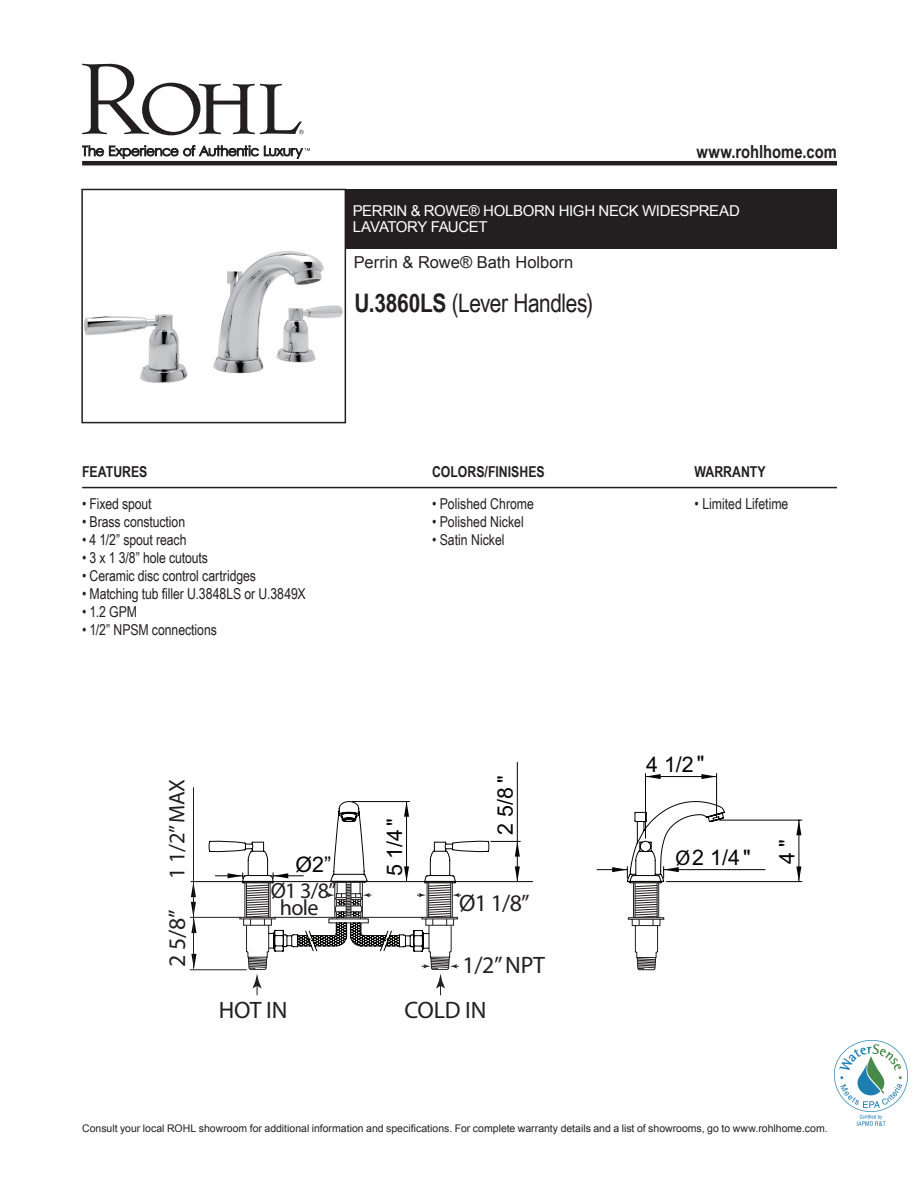
<style>
.page{position:relative;width:918px;height:1188px;background:#fff}
.page>*{position:absolute;margin:0;border:0;box-sizing:border-box;transform-origin:0 0}
.Product_Info_Nest{font:25.5px "Arial Narrow";letter-spacing:-.02em;color:#231f20}
.t1{font:23.85px "Myriad Pro";letter-spacing:-.01em;color:#231f20}
.t2{font:22.5px "Myriad Pro";color:#231f20}
.t3{font:22.2px/17px "Myriad Pro";letter-spacing:-.03em;color:#231f20;text-align:center}
.t4{font:21.45px "Arial";color:#040503}
.t5{font:700 18px "Arial Narrow";color:#231f20}
.t6{font:16.5px "Arial";color:#231f20}
.Product_Info_Nest-2{font:15px "Arial Narrow";letter-spacing:-.005em;color:#231f20}
.Product_Title_Bar{font:15px "Arial";letter-spacing:-.025em;color:#fff}
.t7{font:700 15px "Arial Narrow";color:#231f20}
.Product_Title_Bar-2{font:15px "Arial";letter-spacing:-.045em;color:#fff}
.t8{font:10.5px "Arial";color:#231f20}
.s1{font-weight:700}
.s2{font-family:"Myriad Pro"}
</style>
<div class="page">
<svg style="left:82px;top:64px;width:222px;height:71px"></svg>
<svg style="left:82px;top:145px;width:228px;height:14px"></svg>
<hr style="left:82px;top:161px;width:755px;height:4px;background:#231f20">
<div style="left:346px;top:189px;width:491px;height:59px;background:#231f20"></div>
<img style="left:84px;top:251px;width:259px;height:132px">
<div style="left:81px;top:189px;width:265px;height:234px;border:2px solid #231f20"></div>
<hr style="left:82px;top:487px;width:755px;height:1px;background:#231f20">
<svg style="left:796px;top:866px;width:5px;height:15px"></svg>
<svg style="left:796px;top:821px;width:5px;height:14px"></svg>
<hr style="left:666px;top:881px;width:136px;height:1px;background:#040503">
<hr style="left:720px;top:820px;width:82px;height:1px;background:#040503">
<hr style="left:799px;top:820px;width:1px;height:62px;background:#040503">
<hr style="left:664px;top:869px;width:101px;height:1px;background:#040503">
<hr style="left:517px;top:762px;width:1px;height:120px;background:#040503">
<svg style="left:646px;top:774px;width:15px;height:5px"></svg>
<svg style="left:701px;top:774px;width:15px;height:5px"></svg>
<hr style="left:645px;top:774px;width:1px;height:64px;background:#040503">
<hr style="left:716px;top:774px;width:1px;height:43px;background:#040503">
<hr style="left:646px;top:776px;width:71px;height:1px;background:#040503">
<hr style="left:193px;top:787px;width:1px;height:182px;background:#231f20">
<svg style="left:189px;top:801px;width:536px;height:194px"></svg>
<img style="left:835px;top:1040px;width:72px;height:85px">
<p class="t5" style="left:696px;top:138px;width:142px">www.rohlhome.com</p>
<p class="Product_Title_Bar" style="left:353px;top:201px;width:389px">PERRIN &amp; ROWE® HOLBORN HIGH NECK WIDESPREAD</p>
<p class="Product_Title_Bar-2" style="left:353px;top:217px;width:136px">LAVATORY FAUCET</p>
<p class="t6" style="left:354px;top:251px;width:221px">Perrin &amp; Rowe® Bath Holborn</p>
<p class="Product_Info_Nest" style="left:354px;top:284px;width:240px"><span class="s1">U.3860LS</span> (Lever Handles)</p>
<p class="t7" style="left:82px;top:461px;width:67px">FEATURES</p>
<p class="Product_Info_Nest-2" style="left:82px;top:493px;width:71px">• Fixed spout</p>
<p class="Product_Info_Nest-2" style="left:82px;top:511px;width:105px">• Brass constuction</p>
<p class="Product_Info_Nest-2" style="left:82px;top:529px;width:106px">• 4 1/2” spout reach</p>
<p class="Product_Info_Nest-2" style="left:82px;top:547px;width:128px">• 3 x 1 3/8” hole cutouts</p>
<p class="Product_Info_Nest-2" style="left:82px;top:565px;width:175px">• Ceramic disc control cartridges</p>
<p class="Product_Info_Nest-2" style="left:82px;top:583px;width:225px">• Matching tub filler U.3848LS or U.3849X</p>
<p class="Product_Info_Nest-2" style="left:82px;top:601px;width:57px">• 1.2 GPM</p>
<p class="Product_Info_Nest-2" style="left:82px;top:619px;width:136px">• 1/2” NPSM connections</p>
<p class="t7" style="left:432px;top:461px;width:114px">COLORS/FINISHES</p>
<p class="Product_Info_Nest-2" style="left:432px;top:493px;width:104px">• Polished Chrome</p>
<p class="Product_Info_Nest-2" style="left:432px;top:511px;width:93px">• Polished Nickel</p>
<p class="Product_Info_Nest-2" style="left:432px;top:529px;width:74px">• Satin Nickel</p>
<p class="t2" style="left:163px;top:879px;width:102px;rotate:-90deg">1 1/2” MAX</p>
<p class="t1" style="left:162px;top:967px;width:59px;rotate:-90deg">2 5/8”</p>
<p class="t4" style="left:296px;top:850px;width:37px">Ø2”</p>
<p class="t3" style="left:271px;top:882px;width:67px">Ø1 3/8” hole</p>
<p class="t4" style="left:380px;top:876px;width:60px;rotate:-90deg">5 1/4"</p>
<p class="t4" style="left:491px;top:835px;width:61px;rotate:-90deg">2 5/8 "</p>
<p class="t1" style="left:459px;top:888px;width:72px">Ø1 1/8”</p>
<p class="t1" style="left:462px;top:951px;width:84px">1/2” NPT</p>
<p class="t1" style="left:219px;top:995px;width:70px">HOT IN</p>
<p class="t1" style="left:404px;top:995px;width:83px">COLD IN</p>
<p class="t7" style="left:695px;top:461px;width:73px">WARRANTY</p>
<p class="Product_Info_Nest-2" style="left:695px;top:493px;width:95px">• Limited Lifetime</p>
<p class="t4" style="left:646px;top:750px;width:60px">4 1/2 "</p>
<p class="t4" style="left:675px;top:844px;width:77px"><span class="s2">Ø</span>2 1/4"</p>
<p class="t4" style="left:773px;top:864px;width:26px;rotate:-90deg">4"</p>
<p class="t8" style="left:82px;top:1121px;width:747px">Consult your local ROHL showroom for additional information and specifications. For complete warranty details and a list of showrooms, go to www.rohlhome.com.</p>
</div>
